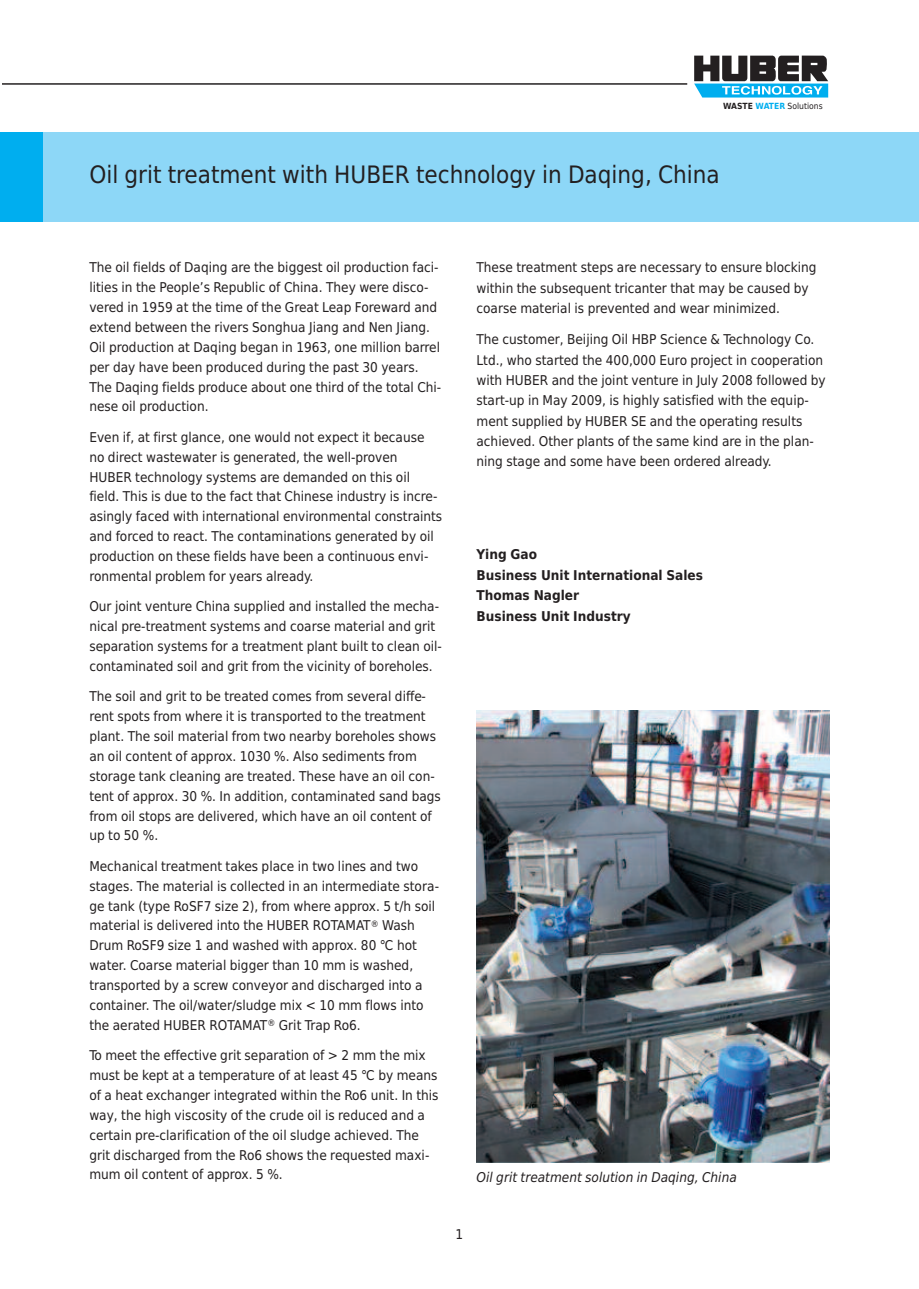
<style>
.page{position:relative;width:919px;height:1289px;background:#fff}
.page>*{position:absolute;margin:0;border:0;box-sizing:border-box;transform-origin:0 0}
.t1{font:24px "Huber Tec";color:#231f20}
.t2{font:13.5px/19.8px "Huber Tec";color:#231f20}
.t3{font:700 13.5px/20.4px "Huber Tec";color:#231f20}
.t4{font:italic 13.5px "Huber Tec";color:#231f20}
.t5{font:8.55px "Huber Tec";color:#231f20}
.s1{font-weight:700}
.s2{font-weight:700;color:#00aeef}
</style>
<div class="page">
<div style="left:13px;top:132px;width:905px;height:89px;background:#8dd7f7"></div>
<div style="left:0;top:132px;width:43px;height:89px;background:#00aeef"></div>
<svg style="left:694px;top:56px;width:134px;height:41px"></svg>
<hr style="left:2px;top:84px;width:685px;height:1px;background:#231f20">
<img style="left:476px;top:710px;width:353px;height:452px">
<p class="t5" style="left:723px;top:100px;width:101px"><span class="s1">WASTE</span> <span class="s2">WATER</span> Solutions</p>
<h1 class="t1" style="left:89px;top:160px;width:632px">Oil grit treatment with HUBER technology in Daqing, China</h1>
<p class="t2" style="left:89px;top:258px;width:353px">The oil fields of Daqing are the biggest oil production faci&shy;lities in the People’s Republic of China. They were disco&shy;vered in 1959 at the time of the Great Leap Foreward and extend between the rivers Songhua Jiang and Nen Jiang.<br>Oil production at Daqing began in 1963, one million barrel per day have been produced during the past 30 years.<br>The Daqing fields produce about one third of the total Chi&shy;nese oil production.</p>
<p class="t2" style="left:89px;top:427px;width:354px">Even if, at first glance, one would not expect it because no direct wastewater is generated, the well-proven HUBER technology systems are demanded on this oil field. This is due to the fact that Chinese industry is incre&shy;asingly faced with international environmental constraints and forced to react. The contaminations generated by oil production on these fields have been a continuous envi&shy;ronmental problem for years already.</p>
<p class="t2" style="left:89px;top:597px;width:354px">Our joint venture China supplied and installed the mecha&shy;nical pre-treatment systems and coarse material and grit separation systems for a treatment plant built to clean oil&shy;contaminated soil and grit from the vicinity of boreholes.</p>
<p class="t2" style="left:89px;top:687px;width:353px">The soil and grit to be treated comes from several diffe&shy;rent spots from where it is transported to the treatment plant. The soil material from two nearby boreholes shows an oil content of approx. 1030 %. Also sediments from storage tank cleaning are treated. These have an oil con&shy;tent of approx. 30 %. In addition, contaminated sand bags from oil stops are delivered, which have an oil content of up to 50 %.</p>
<p class="t2" style="left:89px;top:856px;width:351px">Mechanical treatment takes place in two lines and two stages. The material is collected in an intermediate stora&shy;ge tank (type RoSF7 size 2), from where approx. 5 t/h soil material is delivered into the HUBER ROTAMAT<sup>®</sup> Wash Drum RoSF9 size 1 and washed with approx. 80 ℃ hot water. Coarse material bigger than 10 mm is washed, transported by a screw conveyor and discharged into a container. The oil/water/sludge mix &lt; 10 mm flows into the aerated HUBER ROTAMAT<sup>®</sup> Grit Trap Ro6.</p>
<p class="t2" style="left:89px;top:1045px;width:351px">To meet the effective grit separation of &gt; 2 mm the mix must be kept at a temperature of at least 45 ℃ by means of a heat exchanger integrated within the Ro6 unit. In this way, the high viscosity of the crude oil is reduced and a certain pre-clarification of the oil sludge achieved. The grit discharged from the Ro6 shows the requested maxi&shy;mum oil content of approx. 5 %.</p>
<p class="t2" style="left:476px;top:257px;width:341px;line-height:20.4px">These treatment steps are necessary to ensure blocking within the subsequent tricanter that may be caused by coarse material is prevented and wear minimized.</p>
<p class="t2" style="left:476px;top:329px;width:351px;line-height:20.4px">The customer, Beijing Oil HBP Science &amp; Technology Co.<br>Ltd., who started the 400,000 Euro project in cooperation with HUBER and the joint venture in July 2008 followed by start-up in May 2009, is highly satisfied with the equip&shy;ment supplied by HUBER SE and the operating results achieved. Other plants of the same kind are in the plan&shy;ning stage and some have been ordered already.</p>
<p class="t3" style="left:476px;top:544px;width:228px">Ying Gao<br>Business Unit International Sales<br>Thomas Nagler<br>Business Unit Industry</p>
<p class="t4" style="left:476px;top:1169px;width:262px">Oil grit treatment solution in Daqing, China</p>
<p class="t2" style="left:455px;top:1224px;width:9px">1</p>
</div>
